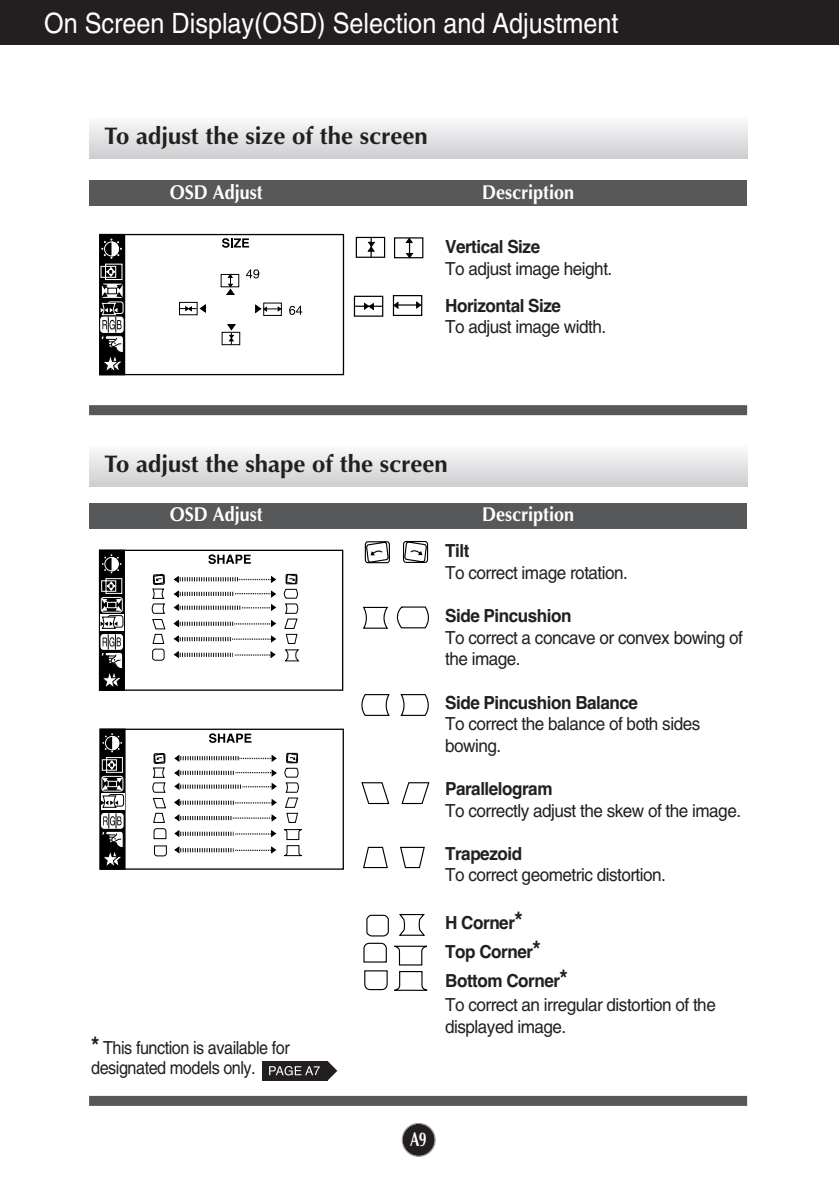
<style>
.page{position:relative;width:839px;height:1189px;background:#fff}
.page>*{position:absolute;margin:0;border:0;box-sizing:border-box;transform-origin:0 0}
.t1{font:28px "Helvetica";color:#fff;scale:.9 1}
.t2{font:700 24px "Optima";color:#231f20}
.t3{font:700 20px "Optima";color:#fff;scale:.9 1}
.t4{font:700 20px "Optima";color:#fff;scale:.7 1}
.t5{font:18px/21.6px "Helvetica";letter-spacing:-.03em;color:#231f20;scale:.95 1}
.t6{font:700 18px/28.8px "Helvetica";letter-spacing:-.03em;color:#231f20;scale:.95 1}
.t7{font:18px/20px "Helvetica";letter-spacing:-.03em;color:#231f20;scale:.9 1}
.s1{font-size:24px}
.s2{font-weight:700;font-size:24px}
</style>
<div class="page">
<div style="left:402px;top:1124px;width:32px;height:32px;background:#231f20;border-radius:50%"></div>
<div style="left:402px;top:1123px;width:34px;height:34px;border:1px solid #939598;border-radius:50%"></div>
<div style="left:0;top:0;width:839px;height:45px;background:#231f20"></div>
<div style="left:89px;top:405px;width:658px;height:10px;background:#57585a"></div>
<div style="left:99px;top:234px;width:245px;height:141px;background:#fff;border:1px solid #000"></div>
<svg style="left:99px;top:234px;width:26px;height:141px"></svg>
<svg style="left:222px;top:238px;width:27px;height:10px"></svg>
<svg style="left:289px;top:306px;width:13px;height:9px"></svg>
<svg style="left:179px;top:269px;width:103px;height:76px"></svg>
<div style="left:108px;top:302px;width:15px;height:12px;border:1px solid #fff;border-radius:2px"></div>
<svg style="left:101px;top:283px;width:22px;height:16px"></svg>
<svg style="left:100px;top:238px;width:23px;height:59px"></svg>
<svg style="left:108px;top:288px;width:9px;height:6px"></svg>
<svg style="left:100px;top:303px;width:25px;height:71px"></svg>
<div style="left:394px;top:237px;width:29px;height:21px;border:1px solid #000"></div>
<svg style="left:355px;top:236px;width:58px;height:22px"></svg>
<div style="left:393px;top:295px;width:29px;height:21px;border:1px solid #000"></div>
<svg style="left:353px;top:295px;width:68px;height:22px"></svg>
<hr style="left:89px;top:117px;width:658px;height:3px;background:#fafafa">
<hr style="left:89px;top:120px;width:658px;height:3px;background:#f5f5f6">
<hr style="left:89px;top:123px;width:658px;height:2px;background:#f0f1f2">
<hr style="left:89px;top:125px;width:658px;height:3px;background:#ededee">
<hr style="left:89px;top:128px;width:658px;height:3px;background:#e8e9ea">
<hr style="left:89px;top:131px;width:658px;height:3px;background:#e3e4e6">
<hr style="left:89px;top:134px;width:658px;height:2px;background:#dfe0e2">
<hr style="left:89px;top:136px;width:658px;height:3px;background:#dcdddf">
<hr style="left:89px;top:139px;width:658px;height:3px;background:#d8d9db">
<hr style="left:89px;top:142px;width:658px;height:3px;background:#d4d5d7">
<hr style="left:89px;top:145px;width:658px;height:2px;background:#cfd0d2">
<hr style="left:89px;top:147px;width:658px;height:3px;background:#cccdcf">
<hr style="left:89px;top:150px;width:658px;height:3px;background:#c8c9cb">
<hr style="left:89px;top:153px;width:658px;height:2px;background:#c4c5c7">
<hr style="left:89px;top:155px;width:658px;height:3px;background:#c1c2c4">
<hr style="left:89px;top:158px;width:658px;height:1px;background:#bebfc2">
<div style="left:89px;top:180px;width:658px;height:26px;background:#57585a"></div>
<div style="left:89px;top:1096px;width:658px;height:10px;background:#57585a"></div>
<hr style="left:89px;top:446px;width:658px;height:2px;background:#f9f9f9">
<hr style="left:89px;top:448px;width:658px;height:3px;background:#f5f5f6">
<hr style="left:89px;top:451px;width:658px;height:3px;background:#f0f1f2">
<hr style="left:89px;top:454px;width:658px;height:3px;background:#ececee">
<hr style="left:89px;top:457px;width:658px;height:2px;background:#e7e8e9">
<hr style="left:89px;top:459px;width:658px;height:3px;background:#e3e4e6">
<hr style="left:89px;top:462px;width:658px;height:3px;background:#dfe0e2">
<hr style="left:89px;top:465px;width:658px;height:3px;background:#dbdcde">
<hr style="left:89px;top:468px;width:658px;height:2px;background:#d7d8da">
<hr style="left:89px;top:470px;width:658px;height:3px;background:#d4d5d7">
<hr style="left:89px;top:473px;width:658px;height:3px;background:#cfd0d2">
<hr style="left:89px;top:476px;width:658px;height:2px;background:#cbccce">
<hr style="left:89px;top:478px;width:658px;height:3px;background:#c8c9cb">
<hr style="left:89px;top:481px;width:658px;height:3px;background:#c4c5c7">
<hr style="left:89px;top:484px;width:658px;height:3px;background:#c0c1c4">
<div style="left:89px;top:503px;width:658px;height:25px;background:#57585a"></div>
<svg style="left:362px;top:606px;width:67px;height:23px"></svg>
<svg style="left:361px;top:694px;width:68px;height:22px"></svg>
<svg style="left:363px;top:846px;width:62px;height:23px"></svg>
<svg style="left:361px;top:782px;width:69px;height:22px"></svg>
<svg style="left:364px;top:540px;width:65px;height:24px"></svg>
<svg style="left:363px;top:914px;width:65px;height:77px"></svg>
<div style="left:99px;top:550px;width:244px;height:141px;background:#fff;border:1px solid #000"></div>
<svg style="left:99px;top:550px;width:26px;height:141px"></svg>
<svg style="left:100px;top:614px;width:24px;height:16px"></svg>
<div style="left:101px;top:597px;width:21px;height:15px;border:1px solid #fff;border-radius:3px"></div>
<svg style="left:101px;top:554px;width:21px;height:56px"></svg>
<div style="left:108px;top:615px;width:15px;height:12px;border:1px solid #000;border-radius:2px"></div>
<svg style="left:100px;top:617px;width:23px;height:72px"></svg>
<svg style="left:151px;top:554px;width:149px;height:107px"></svg>
<div style="left:262px;top:1061px;width:65px;height:19px;background:#231f20"></div>
<svg style="left:269px;top:1061px;width:68px;height:19px"></svg>
<div style="left:100px;top:728px;width:244px;height:141px;background:#fff;border:1px solid #000"></div>
<svg style="left:100px;top:728px;width:26px;height:141px"></svg>
<svg style="left:101px;top:793px;width:23px;height:3px"></svg>
<div style="left:102px;top:776px;width:21px;height:15px;border:1px solid #fff;border-radius:3px"></div>
<svg style="left:102px;top:733px;width:21px;height:56px"></svg>
<div style="left:108px;top:794px;width:16px;height:12px;border:1px solid #000;border-radius:2px"></div>
<svg style="left:101px;top:796px;width:23px;height:72px"></svg>
<svg style="left:152px;top:733px;width:150px;height:123px"></svg>
<h1 class="t1" style="left:44px;top:13px;width:639px">On Screen Display(OSD) Selection and Adjustment</h1>
<h2 class="t2" style="left:104px;top:126px;width:325px">To adjust the size of the screen</h2>
<p class="t3" style="left:170px;top:184px;width:105px">OSD Adjust</p>
<p class="t3" style="left:482px;top:184px;width:104px">Description</p>
<p class="t6" style="left:445px;top:234px;width:101px">Vertical Size</p>
<p class="t5" style="left:445px;top:259px;width:177px">To adjust image height.</p>
<p class="t6" style="left:445px;top:293px;width:123px">Horizontal Size</p>
<p class="t5" style="left:445px;top:318px;width:171px">To adjust image width.</p>
<h2 class="t2" style="left:104px;top:454px;width:345px">To adjust the shape of the screen</h2>
<p class="t3" style="left:170px;top:506px;width:105px">OSD Adjust</p>
<p class="t3" style="left:482px;top:506px;width:104px">Description</p>
<p class="t6" style="left:445px;top:538px;width:27px">Tilt</p>
<p class="t5" style="left:445px;top:563px;width:194px">To correct image rotation.</p>
<p class="t6" style="left:445px;top:603px;width:134px">Side Pincushion</p>
<p class="t5" style="left:445px;top:628px;width:315px">To correct a concave or convex bowing of the image.</p>
<p class="t6" style="left:445px;top:689px;width:204px">Side Pincushion Balance</p>
<p class="t5" style="left:445px;top:715px;width:270px">To correct the balance of both sides bowing.</p>
<p class="t6" style="left:445px;top:776px;width:114px">Parallelogram</p>
<p class="t5" style="left:445px;top:801px;width:313px">To correctly adjust the skew of the image.</p>
<p class="t6" style="left:445px;top:841px;width:82px">Trapezoid</p>
<p class="t5" style="left:445px;top:866px;width:234px">To correct geometric distortion.</p>
<p class="t6" style="left:445px;top:910px;width:131px">H Corner<span class="s1">*<br></span>Top Corner<span class="s1">*<br></span>Bottom Corner<span class="s1">*</span></p>
<p class="t5" style="left:445px;top:995px;width:286px">To correct an irregular distortion of the displayed image.</p>
<p class="t7" style="left:91px;top:1039px;width:222px"><span class="s2">*</span> This function is available for designated models only.</p>
<p class="t4" style="left:410px;top:1131px;width:25px">A9</p>
</div>
